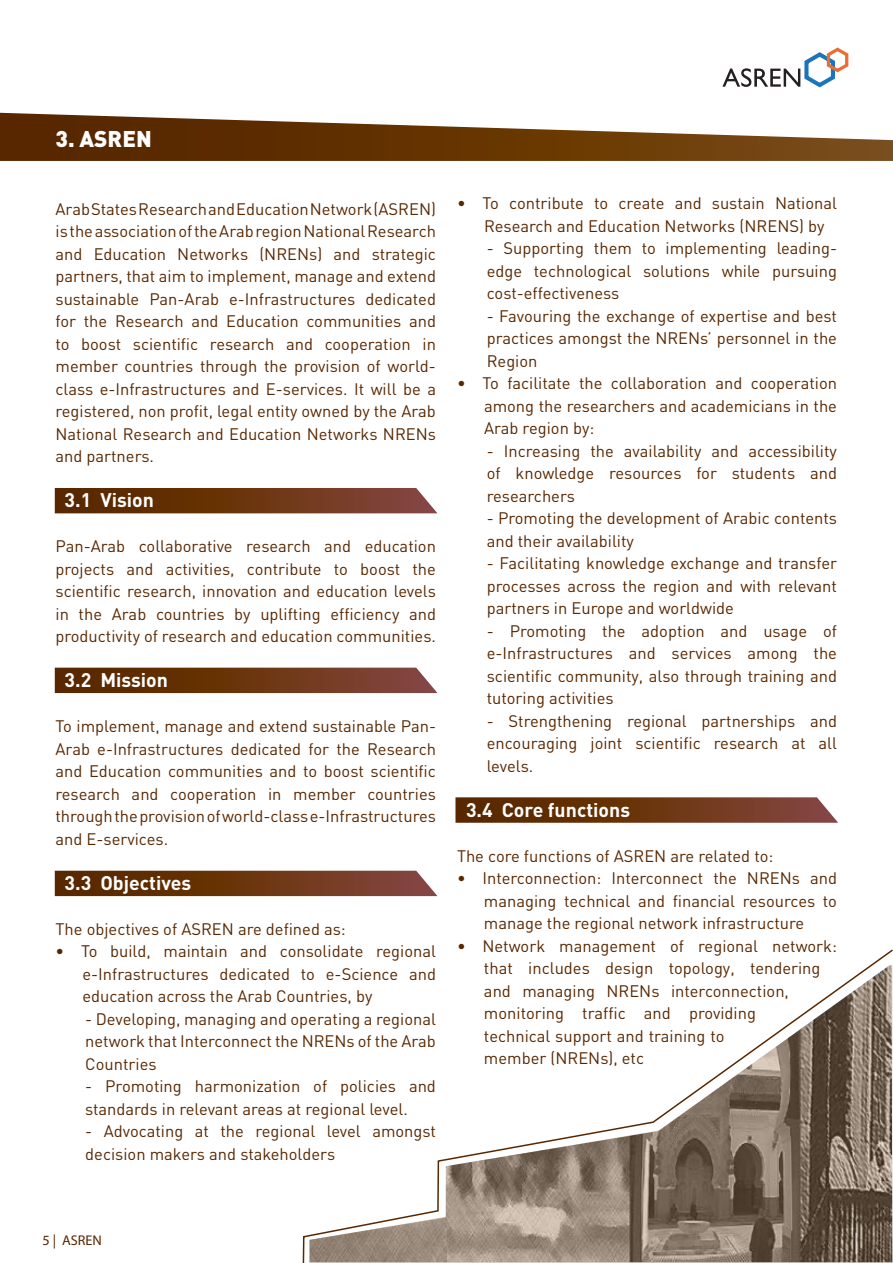
<style>
.page{position:relative;width:893px;height:1263px;background:#fff}
.page>*{position:absolute;margin:0;border:0;box-sizing:border-box;transform-origin:0 0}
.t1{font:900 22.5px "DIN";color:#fff}
.t2{font:700 19.5px "DIN";color:#fff}
.t3{font:16.5px/22.5px "DIN";color:#582700;text-align:justify}
.t4{font:14.1px "Myriad";color:#582700}
</style>
<div class="page">
<svg style="left:302px;top:949px;width:591px;height:314px"></svg>
<svg style="left:55px;top:488px;width:382px;height:25px;background:#6f3a1a"></svg>
<svg style="left:55px;top:668px;width:382px;height:25px;background:#6f3a19"></svg>
<svg style="left:455px;top:797px;width:383px;height:26px;background:#723f20"></svg>
<svg style="left:55px;top:871px;width:382px;height:25px;background:#6f3a1a"></svg>
<svg style="left:0;top:113px;width:893px;height:48px"></svg>
<svg style="left:722px;top:47px;width:127px;height:41px"></svg>
<h1 class="t1" style="left:56px;top:124px;width:98px">3. ASREN</h1>
<p class="t3" style="left:56px;top:197px;width:382px">Arab States Research and Education Network (ASREN) is the association of the Arab region National Research and Education Networks (NRENs) and strategic partners, that aim to implement, manage and extend sustainable Pan-Arab e-Infrastructures dedicated for the Research and Education communities and to boost scientific research and cooperation in member countries through the provision of world&shy;class e-Infrastructures and E-services. It will be a registered, non profit, legal entity owned by the Arab National Research and Education Networks NRENs and partners.</p>
<p class="t2" style="left:65px;top:487px;width:91px">3.1 Vision</p>
<p class="t3" style="left:56px;top:535px;width:382px">Pan-Arab collaborative research and education projects and activities, contribute to boost the scientific research, innovation and education levels in the Arab countries by uplifting efficiency and productivity of research and education communities.</p>
<p class="t2" style="left:65px;top:667px;width:105px">3.2 Mission</p>
<p class="t3" style="left:56px;top:715px;width:382px">To implement, manage and extend sustainable Pan-Arab e-Infrastructures dedicated for the Research and Education communities and to boost scientific research and cooperation in member countries through the provision of world-class e-Infrastructures and E-services.</p>
<p class="t2" style="left:65px;top:870px;width:128px">3.3 Objectives</p>
<p class="t3" style="left:56px;top:917px;width:292px">The objectives of ASREN are defined as:</p>
<p class="t3" style="left:82px;top:940px;width:355px;text-indent:-27px">• To build, maintain and consolidate regional e-Infrastructures dedicated to e-Science and education across the Arab Countries, by</p>
<p class="t3" style="left:85px;top:1007px;width:352px">- Developing, managing and operating a regional network that Interconnect the NRENs of the Arab Countries</p>
<p class="t3" style="left:85px;top:1075px;width:352px">- Promoting harmonization of policies and standards in relevant areas at regional level.</p>
<p class="t3" style="left:85px;top:1120px;width:352px">- Advocating at the regional level amongst decision makers and stakeholders</p>
<p class="t3" style="left:484px;top:192px;width:355px;text-indent:-27px">• To contribute to create and sustain National<br>Research and Education Networks (NRENS) by</p>
<p class="t3" style="left:487px;top:237px;width:352px">- Supporting them to implementing leading&shy;edge technological solutions while pursuing cost-effectiveness</p>
<p class="t3" style="left:487px;top:304px;width:352px">- Favouring the exchange of expertise and best practices amongst the NRENs’ personnel in the Region</p>
<p class="t3" style="left:484px;top:372px;width:355px;text-indent:-27px">• To facilitate the collaboration and cooperation among the researchers and academicians in the Arab region by:</p>
<p class="t3" style="left:487px;top:439px;width:352px">- Increasing the availability and accessibility of knowledge resources for students and researchers</p>
<p class="t3" style="left:487px;top:507px;width:352px">- Promoting the development of Arabic contents and their availability</p>
<p class="t3" style="left:487px;top:552px;width:352px">- Facilitating knowledge exchange and transfer processes across the region and with relevant partners in Europe and worldwide</p>
<p class="t3" style="left:487px;top:619px;width:352px">- Promoting the adoption and usage of e-Infrastructures and services among the scientific community, also through training and tutoring activities</p>
<p class="t3" style="left:487px;top:709px;width:352px">- Strengthening regional partnerships and encouraging joint scientific research at all levels.</p>
<p class="t2" style="left:466px;top:797px;width:166px">3.4 Core functions</p>
<p class="t3" style="left:457px;top:844px;width:318px">The core functions of ASREN are related to:</p>
<p class="t3" style="left:484px;top:867px;width:355px;text-indent:-27px">• Interconnection: Interconnect the NRENs and managing technical and financial resources to manage the regional network infrastructure</p>
<p class="t3" style="left:484px;top:934px;width:354px;text-align:left;text-indent:-27px">• Network management of regional network: that includes design topology, tendering and managing NRENs interconnection, monitoring traffic and providing<br>technical support and training to<br>member (NRENs), etc</p>
<p class="t4" style="left:42px;top:1233px;width:61px">5 | ASREN</p>
</div>
